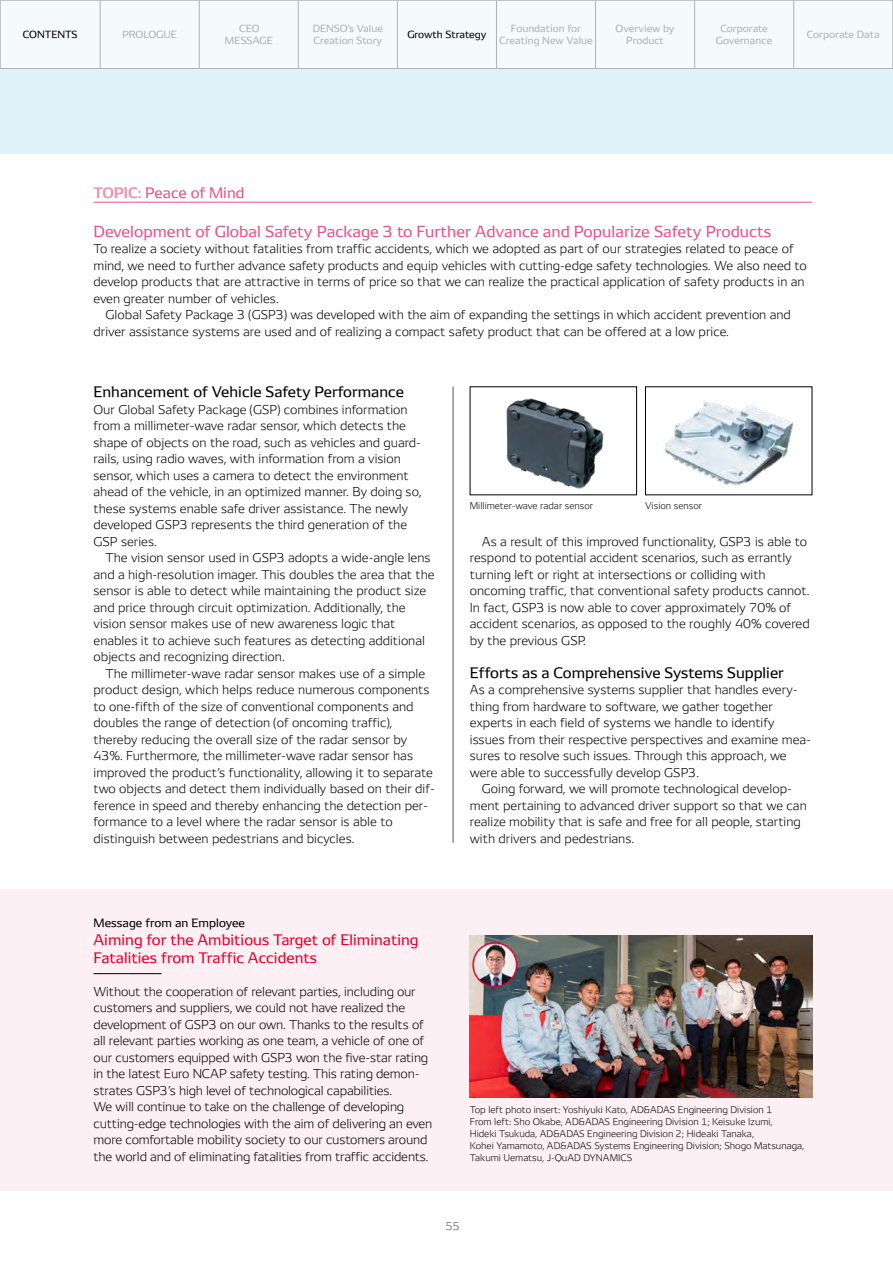
<style>
.page{position:relative;width:893px;height:1263px;background:#fff}
.page>*{position:absolute;margin:0;border:0;box-sizing:border-box;transform-origin:0 0}
.t1{font:15px "DENSOTP2017";color:#e95389}
.t2{font:14.25px "DENSOTP2017";color:#000}
.t3{font:14.25px/18px "DENSOTP2017";color:#e6002d}
.t4{font:14.25px "DENSOTP2017";color:#e95389}
.t5{font:300 12px/16.5px "DENSOTP2017";color:#000}
.t6{font:11.25px "DENSOTP2017";color:#000}
.t7{font:300 10.5px "DENSO Sans TP2017";color:#595757}
.t8{font:9.75px/12px "DENSO Sans TP2017";color:#b5b6b6;text-align:center}
.t9{font:9.75px "DENSO Sans TP2017";color:#000}
.t10{font:300 9px/12px "DENSOTP2017";color:#000}
.s1{font-weight:700;color:#ef90ac}
</style>
<div class="page">
<div style="left:0;top:0;width:893px;height:153px;background:#dff1f9"></div>
<div style="left:0;top:889px;width:893px;height:302px;background:#fdf0f4"></div>
<img style="left:506px;top:398px;width:98px;height:91px">
<img style="left:664px;top:401px;width:129px;height:84px">
<hr style="left:94px;top:973px;width:68px;height:1px;background:#000">
<img style="left:470px;top:935px;width:342px;height:163px">
<hr style="left:453px;top:387px;width:1px;height:456px;background:#595757">
<hr style="left:94px;top:202px;width:718px;height:1px;background:#e95389">
<div style="left:0;top:0;width:893px;height:68px;background:#f5fafd"></div>
<hr style="left:100px;top:68px;width:99px;height:1px;background:#b5b6b6">
<hr style="left:199px;top:68px;width:99px;height:1px;background:#b5b6b6">
<hr style="left:596px;top:68px;width:99px;height:1px;background:#b5b6b6">
<hr style="left:695px;top:68px;width:99px;height:1px;background:#b5b6b6">
<hr style="left:794px;top:68px;width:99px;height:1px;background:#b5b6b6">
<hr style="left:298px;top:68px;width:99px;height:1px;background:#b5b6b6">
<hr style="left:397px;top:68px;width:99px;height:1px;background:#b5b6b6">
<hr style="left:496px;top:68px;width:100px;height:1px;background:#b5b6b6">
<hr style="left:100px;top:0;width:99px;height:1px;background:#b5b6b6">
<hr style="left:199px;top:0;width:99px;height:1px;background:#b5b6b6">
<hr style="left:298px;top:0;width:99px;height:1px;background:#b5b6b6">
<hr style="left:397px;top:0;width:99px;height:1px;background:#b5b6b6">
<hr style="left:496px;top:0;width:100px;height:1px;background:#b5b6b6">
<hr style="left:596px;top:0;width:99px;height:1px;background:#b5b6b6">
<hr style="left:695px;top:0;width:99px;height:1px;background:#b5b6b6">
<hr style="left:794px;top:0;width:99px;height:1px;background:#b5b6b6">
<hr style="left:0;top:64px;width:100px;height:1px;background:#fff">
<hr style="left:100px;top:64px;width:99px;height:1px;background:#fff">
<hr style="left:199px;top:64px;width:99px;height:1px;background:#fff">
<hr style="left:299px;top:64px;width:98px;height:1px;background:#fff">
<hr style="left:398px;top:64px;width:98px;height:1px;background:#fff">
<hr style="left:497px;top:64px;width:98px;height:1px;background:#fff">
<hr style="left:596px;top:64px;width:98px;height:1px;background:#fff">
<hr style="left:695px;top:64px;width:98px;height:1px;background:#fff">
<hr style="left:794px;top:64px;width:98px;height:1px;background:#fff">
<hr style="left:199px;top:0;width:1px;height:64px;background:#b5b6b6">
<hr style="left:298px;top:0;width:1px;height:64px;background:#b5b6b6">
<hr style="left:397px;top:0;width:1px;height:64px;background:#b5b6b6">
<hr style="left:496px;top:0;width:1px;height:64px;background:#b5b6b6">
<hr style="left:595px;top:0;width:1px;height:64px;background:#b5b6b6">
<hr style="left:694px;top:0;width:1px;height:64px;background:#b5b6b6">
<hr style="left:793px;top:0;width:1px;height:64px;background:#b5b6b6">
<hr style="left:892px;top:0;width:1px;height:64px;background:#b5b6b6">
<hr style="left:0;top:0;width:100px;height:1px;background:#b5b6b6">
<hr style="left:0;top:0;width:1px;height:64px;background:#b5b6b6">
<hr style="left:100px;top:0;width:1px;height:64px;background:#b5b6b6">
<hr style="left:0;top:68px;width:100px;height:1px;background:#b5b6b6">
<p class="t9" style="left:23px;top:29px;width:56px">CONTENTS</p>
<p class="t8" style="left:122px;top:29px;width:56px">PROLOGUE</p>
<p class="t8" style="left:225px;top:23px;width:50px">CEO<br>MESSAGE</p>
<p class="t8" style="left:313px;top:23px;width:72px;text-align:left">DENSO’s Value<br>Creation Story</p>
<p class="t9" style="left:407px;top:29px;width:81px">Growth Strategy</p>
<p class="t8" style="left:499px;top:23px;width:95px">Foundation for<br>Creating New Value</p>
<p class="t8" style="left:615px;top:23px;width:61px">Overview by<br>Product</p>
<p class="t8" style="left:716px;top:23px;width:58px">Corporate<br>Governance</p>
<p class="t8" style="left:807px;top:29px;width:75px">Corporate Data</p>
<p class="t4" style="left:94px;top:184px;width:152px"><span class="s1">TOPIC:</span> Peace of Mind</p>
<p class="t1" style="left:94px;top:223px;width:679px">Development of Global Safety Package 3 to Further Advance and Popularize Safety Products</p>
<p class="t5" style="left:94px;top:241px;width:715px">To realize a society without fatalities from traffic accidents, which we adopted as part of our strategies related to peace of mind, we need to further advance safety products and equip vehicles with cutting-edge safety technologies. We also need to develop products that are attractive in terms of price so that we can realize the practical application of safety products in an even greater number of vehicles.</p>
<p class="t5" style="left:94px;top:307px;width:699px;text-indent:12px">Global Safety Package 3 (GSP3) was developed with the aim of expanding the settings in which accident prevention and driver assistance systems are used and of realizing a compact safety product that can be offered at a low price.</p>
<p class="t2" style="left:94px;top:384px;width:312px">Enhancement of Vehicle Safety Performance</p>
<p class="t5" style="left:94px;top:401px;width:329px">Our Global Safety Package (GSP) combines information from a millimeter-wave radar sensor, which detects the shape of objects on the road, such as vehicles and guard&shy;rails, using radio waves, with information from a vision sensor, which uses a camera to detect the environment ahead of the vehicle, in an optimized manner. By doing so, these systems enable safe driver assistance. The newly developed GSP3 represents the third generation of the GSP series.</p>
<p class="t5" style="left:94px;top:550px;width:343px;text-indent:12px">The vision sensor used in GSP3 adopts a wide-angle lens and a high-resolution imager. This doubles the area that the sensor is able to detect while maintaining the product size and price through circuit optimization. Additionally, the vision sensor makes use of new awareness logic that enables it to achieve such features as detecting additional objects and recognizing direction.</p>
<p class="t5" style="left:94px;top:665px;width:343px;text-indent:12px">The millimeter-wave radar sensor makes use of a simple product design, which helps reduce numerous components to one-fifth of the size of conventional components and doubles the range of detection (of oncoming traffic), thereby reducing the overall size of the radar sensor by 43%. Furthermore, the millimeter-wave radar sensor has improved the product’s functionality, allowing it to separate two objects and detect them individually based on their dif&shy;ference in speed and thereby enhancing the detection per&shy;formance to a level where the radar sensor is able to distinguish between pedestrians and bicycles.</p>
<p class="t10" style="left:470px;top:500px;width:125px">Millimeter-wave radar sensor</p>
<p class="t10" style="left:645px;top:500px;width:58px">Vision sensor</p>
<p class="t5" style="left:470px;top:533px;width:341px;text-indent:12px">As a result of this improved functionality, GSP3 is able to respond to potential accident scenarios, such as errantly turning left or right at intersections or colliding with oncoming traffic, that conventional safety products cannot.<br>In fact, GSP3 is now able to cover approximately 70% of accident scenarios, as opposed to the roughly 40% covered by the previous GSP.</p>
<p class="t2" style="left:470px;top:664px;width:316px">Efforts as a Comprehensive Systems Supplier</p>
<p class="t5" style="left:470px;top:682px;width:329px">As a comprehensive systems supplier that handles every-</p>
<p class="t5" style="left:470px;top:698px;width:304px">thing from hardware to software, we gather together</p>
<p class="t5" style="left:470px;top:715px;width:306px">experts in each field of systems we handle to identify</p>
<p class="t5" style="left:470px;top:731px;width:343px">issues from their respective perspectives and examine mea-</p>
<p class="t5" style="left:470px;top:748px;width:318px">sures to resolve such issues. Through this approach, we</p>
<p class="t5" style="left:470px;top:764px;width:231px">were able to successfully develop GSP3.</p>
<p class="t5" style="left:482px;top:781px;width:312px">Going forward, we will promote technological develop-</p>
<p class="t5" style="left:470px;top:797px;width:338px">ment pertaining to advanced driver support so that we can</p>
<p class="t5" style="left:470px;top:814px;width:332px">realize mobility that is safe and free for all people, starting</p>
<p class="t5" style="left:470px;top:830px;width:166px">with drivers and pedestrians.</p>
<p class="t6" style="left:94px;top:916px;width:153px">Message from an Employee</p>
<p class="t3" style="left:94px;top:931px;width:326px">Aiming for the Ambitious Target of Eliminating<br>Fatalities from Traffic Accidents</p>
<p class="t5" style="left:94px;top:983px;width:340px">Without the cooperation of relevant parties, including our customers and suppliers, we could not have realized the development of GSP3 on our own. Thanks to the results of all relevant parties working as one team, a vehicle of one of our customers equipped with GSP3 won the five-star rating in the latest Euro NCAP safety testing. This rating demon&shy;strates GSP3’s high level of technological capabilities.<br>We will continue to take on the challenge of developing cutting-edge technologies with the aim of delivering an even more comfortable mobility society to our customers around the world and of eliminating fatalities from traffic accidents.</p>
<p class="t10" style="left:470px;top:1104px;width:336px">Top left photo insert: Yoshiyuki Kato, AD&amp;ADAS Engineering Division 1<br>From left: Sho Okabe, AD&amp;ADAS Engineering Division 1; Keisuke Izumi,<br>Hideki Tsukuda, AD&amp;ADAS Engineering Division 2; Hideaki Tanaka,<br>Kohei Yamamoto, AD&amp;ADAS Systems Engineering Division; Shogo Matsunaga, Takumi Uematsu, J-QuAD DYNAMICS</p>
<p class="t7" style="left:446px;top:1220px;width:16px">55</p>
</div>
